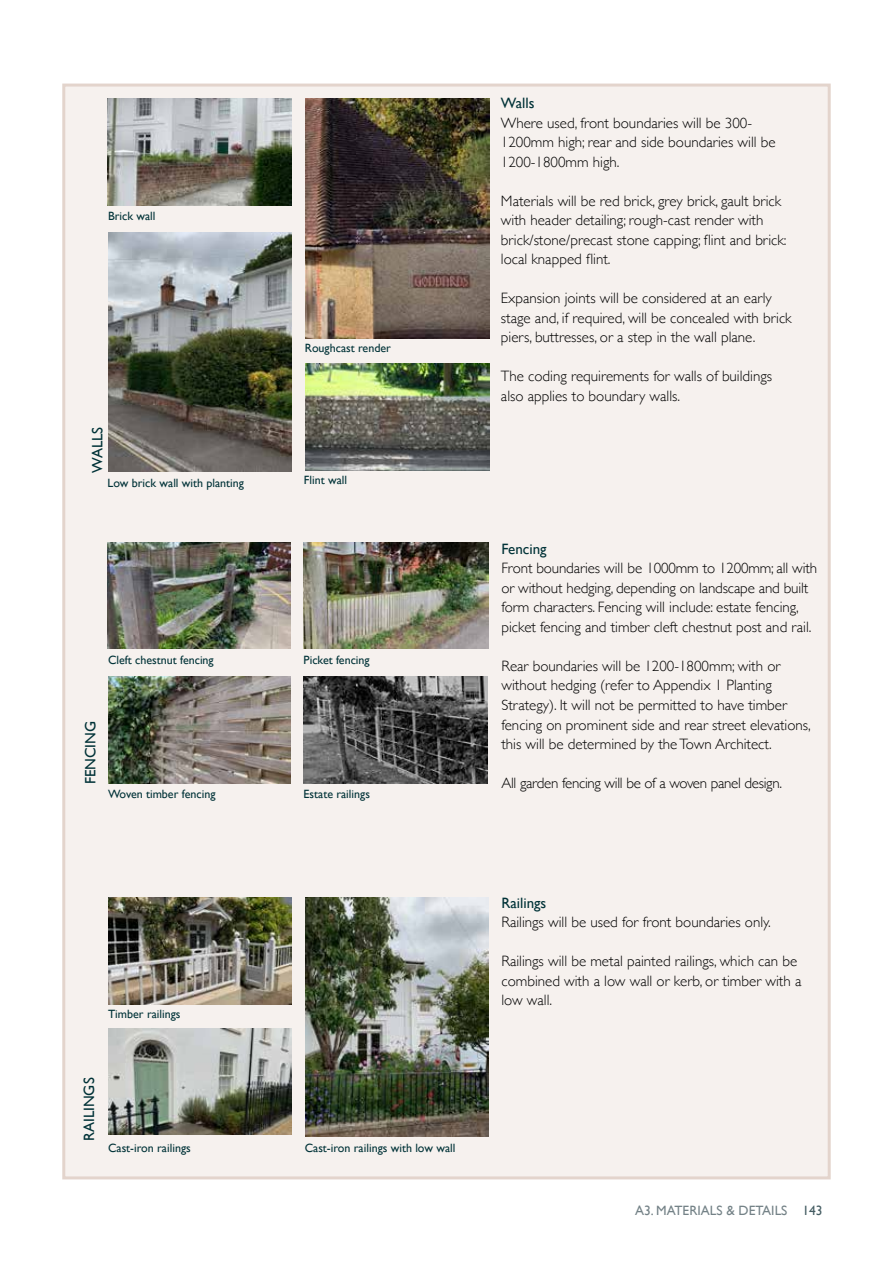
<style>
.page{position:relative;width:893px;height:1263px;background:#fff}
.page>*{position:absolute;margin:0;border:0;box-sizing:border-box;transform-origin:0 0}
.t1{font:300 15px/19.5px "Gill Sans";color:#000}
.t2{font:300 15px "Gill Sans";letter-spacing:-.02em;color:#000}
.t3{font:15px "Gill Sans";color:#003237}
.t4{font:13.5px "Gill Sans";color:#748287}
.t5{font:12px "Gill Sans";color:#003237}
.s1{color:#455d63}
</style>
<div class="page">
<div style="left:62px;top:84px;width:769px;height:1095px;background:#f6f1ee;border:3px solid #e3d4cc"></div>
<img style="left:108px;top:99px;width:184px;height:106px">
<img style="left:108px;top:232px;width:184px;height:240px">
<img style="left:108px;top:898px;width:184px;height:106px">
<img style="left:108px;top:1028px;width:184px;height:106px">
<img style="left:305px;top:897px;width:184px;height:240px">
<img style="left:305px;top:364px;width:184px;height:106px">
<img style="left:306px;top:99px;width:183px;height:239px">
<img style="left:304px;top:542px;width:184px;height:106px">
<img style="left:109px;top:676px;width:182px;height:107px">
<img style="left:107px;top:542px;width:184px;height:106px">
<img style="left:304px;top:676px;width:183px;height:107px">
<p class="t5" style="left:108px;top:209px;width:49px">Brick wall</p>
<p class="t3" style="left:89px;top:473px;width:48px;rotate:-90deg">WALLS</p>
<p class="t5" style="left:108px;top:475px;width:138px">Low brick wall with planting</p>
<p class="t5" style="left:305px;top:341px;width:88px">Roughcast render</p>
<p class="t5" style="left:304px;top:473px;width:45px">Flint wall</p>
<p class="t5" style="left:108px;top:653px;width:107px">Cleft chestnut fencing</p>
<p class="t5" style="left:304px;top:652px;width:68px">Picket fencing</p>
<p class="t3" style="left:82px;top:784px;width:65px;rotate:-90deg">FENCING</p>
<p class="t5" style="left:108px;top:787px;width:109px">Woven timber fencing</p>
<p class="t5" style="left:304px;top:787px;width:68px">Estate railings</p>
<p class="t5" style="left:108px;top:1007px;width:74px">Timber railings</p>
<p class="t3" style="left:80px;top:1141px;width:65px;rotate:-90deg">RAILINGS</p>
<p class="t5" style="left:108px;top:1141px;width:84px">Cast-iron railings</p>
<p class="t5" style="left:305px;top:1141px;width:152px">Cast-iron railings with low wall</p>
<p class="t3" style="left:501px;top:94px;width:35px">Walls</p>
<p class="t1" style="left:501px;top:112px;width:276px">Where used, front boundaries will be 300-<br>1200mm high; rear and side boundaries will be<br>1200-1800mm high.</p>
<p class="t1" style="left:501px;top:190px;width:287px">Materials will be red brick, grey brick, gault brick with header detailing; rough-cast render with brick/stone/precast stone capping; flint and brick: local knapped flint.</p>
<p class="t1" style="left:501px;top:288px;width:292px">Expansion joints will be considered at an early stage and, if required, will be concealed with brick piers, buttresses, or a step in the wall plane.</p>
<p class="t1" style="left:501px;top:366px;width:273px">The coding requirements for walls of buildings also applies to boundary walls.</p>
<p class="t3" style="left:501px;top:540px;width:47px">Fencing</p>
<p class="t1" style="left:501px;top:558px;width:317px">Front boundaries will be 1000mm to 1200mm; all with or without hedging, depending on landscape and built form characters. Fencing will include: estate fencing, picket fencing and timber cleft chestnut post and rail.</p>
<p class="t1" style="left:501px;top:656px;width:311px">Rear boundaries will be 1200-1800mm; with or without hedging (refer to Appendix 1 Planting Strategy). It will not be permitted to have timber fencing on prominent side and rear street elevations, this will be determined by the Town Architect.</p>
<p class="t2" style="left:501px;top:771px;width:282px">All garden fencing will be of a woven panel design.</p>
<p class="t3" style="left:501px;top:894px;width:46px">Railings</p>
<p class="t1" style="left:501px;top:912px;width:271px">Railings will be used for front boundaries only.</p>
<p class="t1" style="left:501px;top:951px;width:301px">Railings will be metal painted railings, which can be combined with a low wall or kerb, or timber with a low wall.</p>
<p class="t4" style="left:635px;top:1203px;width:189px">A3. MATERIALS &amp; DETAILS <span class="s1">143</span></p>
</div>
